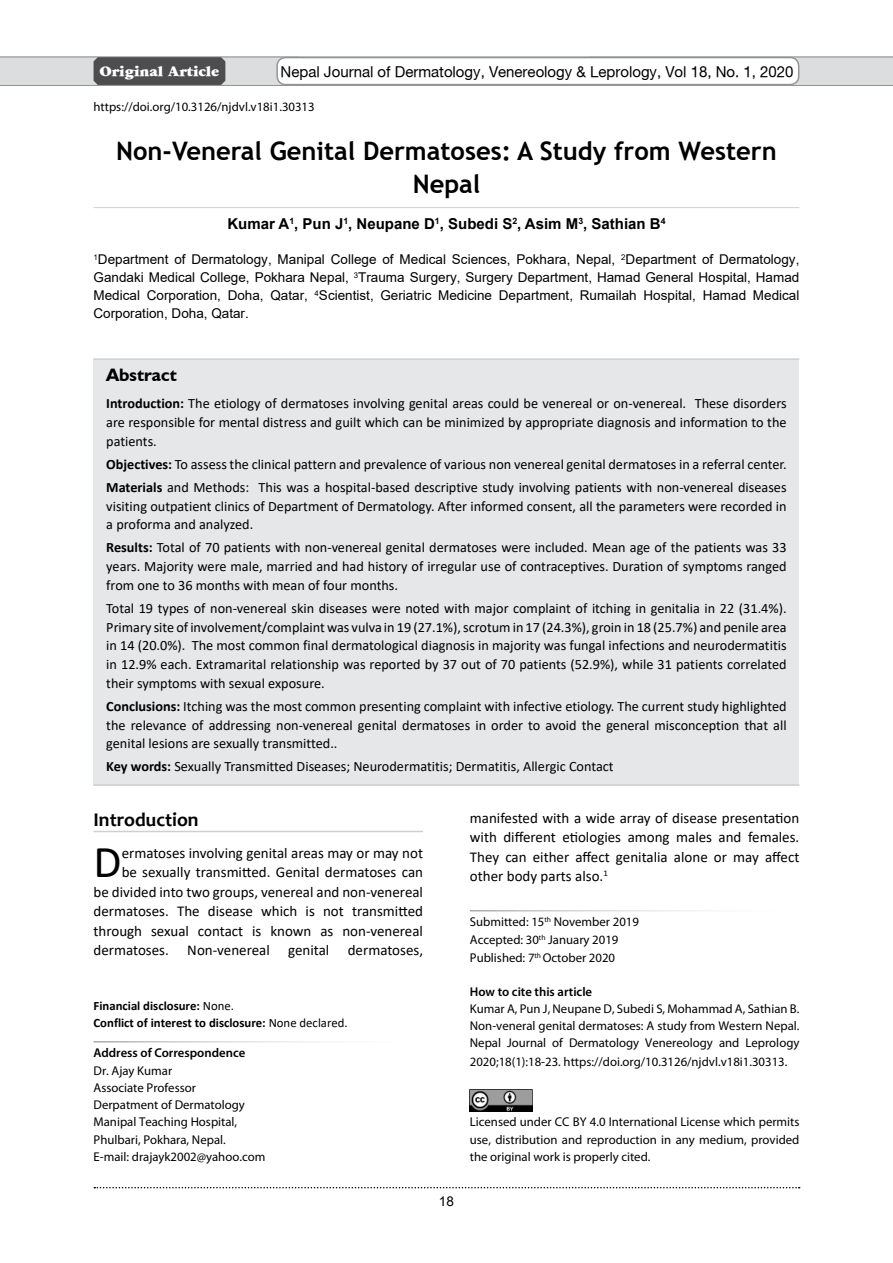
<style>
.page{position:relative;width:893px;height:1263px;background:#fff}
.page>*{position:absolute;margin:0;border:0;box-sizing:border-box;transform-origin:0 0}
.t1{font:45.75px "Calibri";color:#000}
.t2{font:700 25.5px/33px "Trebuchet MS";color:#000;text-align:center}
.t3{font:700 19.5px "Candara";color:#000}
.t4{font:700 18px "Humanist 521 BT";color:#000}
.t5{font:15px/19.5px "Calibri";color:#000;text-align:right}
.t6{font:15px "Heavenetica 5 SH";color:#000}
.t7{font:700 15px "Arial";color:#000}
.t8{font:15px "Garry Mondrian 8 Ultra SH";color:#fff}
.t9{font:14.25px/18.8px "Calibri";color:#000;text-align:justify}
.t10{font:13.5px/18px "Arial";color:#000;text-align:justify}
.t11{font:12.75px/17.2px "Myriad Pro";color:#000}
.t12{font:700 12.75px/17.2px "Calibri";color:#000}
.t13{font:600 12.75px "Myriad Pro";color:#000}
.s1{font-weight:700}
.s2{font-weight:400}
</style>
<div class="page">
<div style="left:0;top:56px;width:299px;height:29px;background:#dcddde"></div>
<div style="left:590px;top:56px;width:303px;height:29px;background:#dcddde"></div>
<svg style="left:94px;top:1187px;width:706px;height:1px"></svg>
<hr style="left:0;top:85px;width:893px;height:1px;background:#939598">
<hr style="left:0;top:56px;width:893px;height:1px;background:#939598">
<div style="left:94px;top:57px;width:131px;height:28px;background:#4d4d4f"></div>
<div style="left:277px;top:58px;width:522px;height:27px;background:#fff;border-radius:9px"></div>
<div style="left:276px;top:57px;width:523px;height:28px;border:2px solid #939598;border-radius:9px"></div>
<div style="left:94px;top:359px;width:705px;height:426px;background:#e6e7e8"></div>
<hr style="left:94px;top:207px;width:705px;height:1px;background:#d1d3d4">
<hr style="left:94px;top:358px;width:705px;height:2px;background:#cdcfd0">
<hr style="left:94px;top:784px;width:705px;height:2px;background:#cdcfd0">
<img style="left:470px;top:1090px;width:63px;height:22px">
<hr style="left:94px;top:831px;width:329px;height:1px;background:#cdcfd0">
<p class="t8" style="left:99px;top:61px;width:121px">Original Article</p>
<p class="t6" style="left:281px;top:62px;width:514px">Nepal Journal of Dermatology, Venereology &amp; Leprology, Vol 18, No. 1, 2020</p>
<p class="t11" style="left:94px;top:97px;width:223px">https://doi.org/10.3126/njdvl.v18i1.30313</p>
<h2 class="t2" style="left:116px;top:134px;width:662px">Non-Veneral Genital Dermatoses: A Study from Western<br>Nepal</h2>
<p class="t7" style="left:227px;top:213px;width:440px">Kumar A<sup>1</sup>, Pun J<sup>1</sup>, Neupane D<sup>1</sup>, Subedi S<sup>2</sup>, Asim M<sup>3</sup>, Sathian B<sup>4</sup></p>
<p class="t10" style="left:94px;top:251px;width:707px"><sup>1</sup>Department of Dermatology, Manipal College of Medical Sciences, Pokhara, Nepal, <sup>2</sup>Department of Dermatology, Gandaki Medical College, Pokhara Nepal, <sup>3</sup>Trauma Surgery, Surgery Department, Hamad General Hospital, Hamad Medical Corporation, Doha, Qatar, <sup>4</sup>Scientist, Geriatric Medicine Department, Rumailah Hospital, Hamad Medical Corporation, Doha, Qatar.</p>
<p class="t4" style="left:106px;top:364px;width:72px">Abstract</p>
<p class="t9" style="left:106px;top:394px;width:682px"><span class="s1">Introduction:</span> The etiology of dermatoses involving genital areas could be venereal or on-venereal. These disorders are responsible for mental distress and guilt which can be minimized by appropriate diagnosis and information to the patients.</p>
<p class="t9" style="left:106px;top:452px;width:682px;line-height:23px"><span class="s1">Objectives:</span> To assess the clinical pattern and prevalence of various non venereal genital dermatoses in a referral center.<br><span class="s1">Materials</span> and Methods: This was a hospital-based descriptive study involving patients with non-venereal diseases</p>
<p class="t9" style="left:106px;top:496px;width:682px">visiting outpatient clinics of Department of Dermatology. After informed consent, all the parameters were recorded in a proforma and analyzed.</p>
<p class="t9" style="left:106px;top:538px;width:682px"><span class="s1">Results:</span> Total of 70 patients with non-venereal genital dermatoses were included. Mean age of the patients was 33 years. Majority were male, married and had history of irregular use of contraceptives. Duration of symptoms ranged from one to 36 months with mean of four months.</p>
<p class="t9" style="left:106px;top:598px;width:682px">Total 19 types of non-venereal skin diseases were noted with major complaint of itching in genitalia in 22 (31.4%).<br>Primary site of involvement/complaint was vulva in 19 (27.1%), scrotum in 17 (24.3%), groin in 18 (25.7%) and penile area in 14 (20.0%). The most common final dermatological diagnosis in majority was fungal infections and neurodermatitis in 12.9% each. Extramarital relationship was reported by 37 out of 70 patients (52.9%), while 31 patients correlated their symptoms with sexual exposure.</p>
<p class="t9" style="left:106px;top:696px;width:682px"><span class="s1">Conclusions:</span> Itching was the most common presenting complaint with infective etiology. The current study highlighted the relevance of addressing non-venereal genital dermatoses in order to avoid the general misconception that all genital lesions are sexually transmitted..</p>
<p class="t9" style="left:106px;top:757px;width:509px"><span class="s1">Key words:</span> Sexually Transmitted Diseases; Neurodermatitis; Dermatitis, Allergic Contact</p>
<h3 class="t3" style="left:94px;top:807px;width:107px">Introduction</h3>
<h1 class="t1" style="left:94px;top:830px;width:30px">D</h1>
<p class="t5" style="left:94px;top:843px;width:331px">ermatoses involving genital areas may or may not<br>be sexually transmitted. Genital dermatoses can<br>be divided into two groups, venereal and non-venereal dermatoses. The disease which is not transmitted through sexual contact is known as non-venereal dermatoses. Non-venereal genital dermatoses,</p>
<p class="t12" style="left:94px;top:997px;width:256px">Financial disclosure: <span class="s2">None.<br></span>Conflict of interest to disclosure: <span class="s2">None declared.</span></p>
<p class="t13" style="left:94px;top:1045px;width:153px">Address of Correspondence</p>
<p class="t11" style="left:94px;top:1061px;width:173px">Dr. Ajay Kumar<br>Associate Professor<br>Derpatment of Dermatology<br>Manipal Teaching Hospital,<br>Phulbari, Pokhara, Nepal.<br>E-mail: drajayk2002@yahoo.com</p>
<p class="t5" style="left:470px;top:808px;width:331px;text-align:justify">manifested with a wide array of disease presentation with different etiologies among males and females.<br>They can either affect genitalia alone or may affect other body parts also.<sup>1</sup></p>
<p class="t11" style="left:470px;top:913px;width:171px;line-height:18px">Submitted: 15<sup>th</sup> November 2019<br>Accepted: 30<sup>th</sup> January 2019<br>Published: 7<sup>th</sup> October 2020</p>
<p class="t13" style="left:470px;top:983px;width:124px">How to cite this article</p>
<p class="t11" style="left:470px;top:1000px;width:331px;text-align:justify">Kumar A, Pun J, Neupane D, Subedi S, Mohammad A, Sathian B.<br>Non-veneral genital dermatoses: A study from Western Nepal.<br>Nepal Journal of Dermatology Venereology and Leprology</p>
<p class="t11" style="left:470px;top:1053px;width:319px">2020;18(1):18-23. https://doi.org/10.3126/njdvl.v18i1.30313.</p>
<p class="t10" style="left:439px;top:1192px;width:17px">18</p>
<p class="t11" style="left:470px;top:1113px;width:331px;text-align:justify">Licensed under CC BY 4.0 International License which permits use, distribution and reproduction in any medium, provided the original work is properly cited.</p>
</div>
